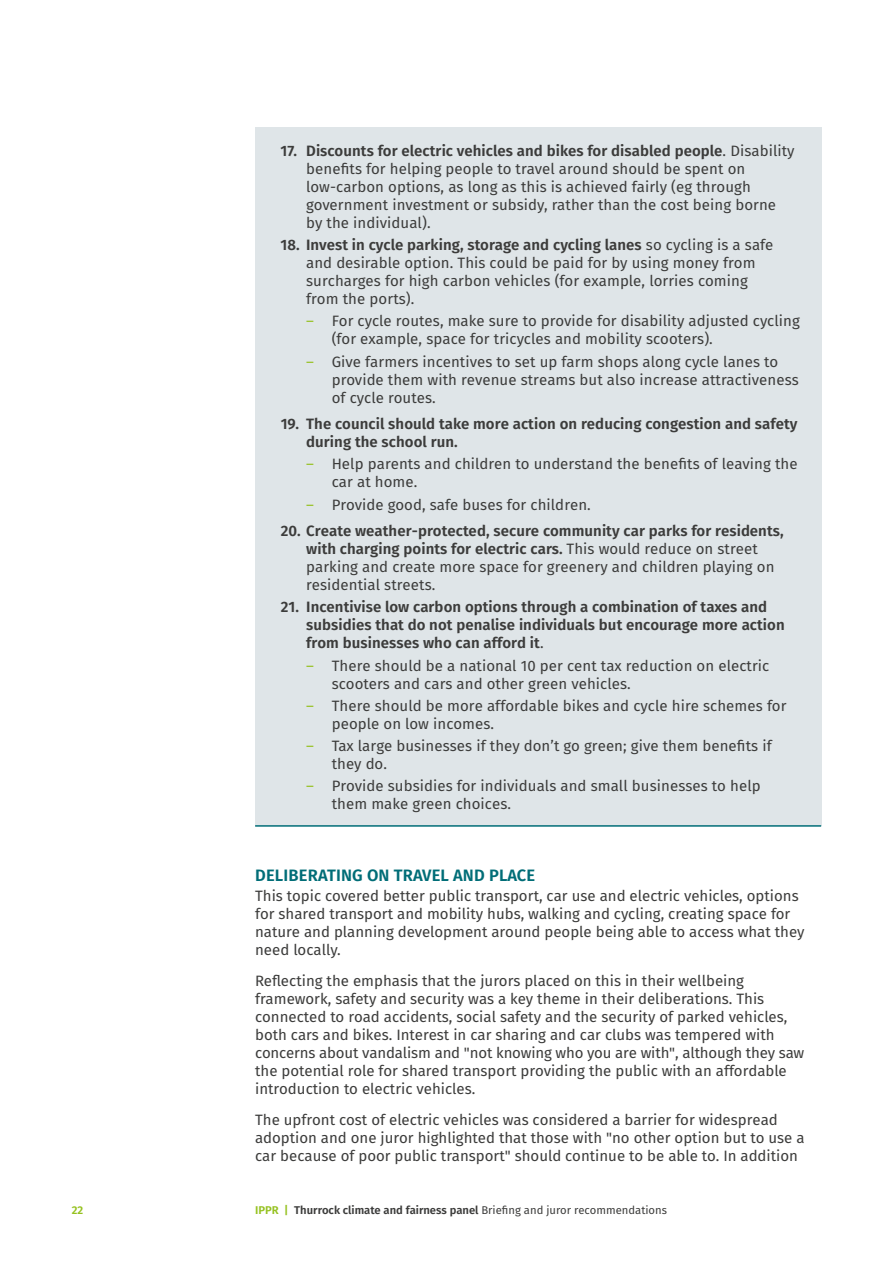
<style>
.page{position:relative;width:893px;height:1263px;background:#fff}
.page>*{position:absolute;margin:0;border:0;box-sizing:border-box;transform-origin:0 0}
.t1{font:600 16.5px "Fira Sans";letter-spacing:.01em;color:#006d77}
.t2{font:15px/18px "Fira Sans";color:#3c3c3b}
.t3{font:600 15px/18px "Fira Sans";letter-spacing:.005em;color:#3c3c3b}
.t4{font:600 11.25px "Fira Sans";color:#3c3c3b}
.t5{font:600 11.25px "Fira Sans";color:#95c11f}
.s1{font-weight:600}
.s2{color:#95c11f}
.s3{font-weight:400}
</style>
<div class="page">
<div style="left:255px;top:128px;width:566px;height:116px;background:#dfe5e8"></div>
<div style="left:255px;top:222px;width:566px;height:99px;background:#dfe5e8"></div>
<div style="left:255px;top:302px;width:566px;height:59px;background:#dfe5e8"></div>
<div style="left:255px;top:343px;width:566px;height:76px;background:#dfe5e8"></div>
<div style="left:255px;top:401px;width:566px;height:63px;background:#dfe5e8"></div>
<div style="left:255px;top:445px;width:566px;height:59px;background:#dfe5e8"></div>
<div style="left:255px;top:486px;width:566px;height:40px;background:#dfe5e8"></div>
<div style="left:255px;top:508px;width:566px;height:99px;background:#dfe5e8"></div>
<div style="left:255px;top:584px;width:566px;height:81px;background:#dfe5e8"></div>
<div style="left:255px;top:647px;width:566px;height:58px;background:#dfe5e8"></div>
<div style="left:255px;top:687px;width:566px;height:58px;background:#dfe5e8"></div>
<div style="left:255px;top:727px;width:566px;height:59px;background:#dfe5e8"></div>
<div style="left:255px;top:767px;width:566px;height:59px;background:#dfe5e8"></div>
<hr style="left:255px;top:825px;width:566px;height:2px;background:#006d77">
<p class="t2" style="left:306px;top:142px;width:490px;text-indent:-26px"><span class="s1">17. Discounts for electric vehicles and bikes for disabled people</span>. Disability benefits for helping people to travel around should be spent on low-carbon options, as long as this is achieved fairly (eg through government investment or subsidy, rather than the cost being borne by the individual).</p>
<p class="t2" style="left:306px;top:236px;width:469px;text-indent:-26px"><span class="s1">18. Invest in cycle parking, storage and cycling lanes</span> so cycling is a safe and desirable option. This could be paid for by using money from surcharges for high carbon vehicles (for example, lorries coming from the ports).</p>
<p class="t2" style="left:332px;top:312px;width:470px;text-indent:-26px"><span class="s2">–</span> For cycle routes, make sure to provide for disability adjusted cycling (for example, space for tricycles and mobility scooters).</p>
<p class="t2" style="left:332px;top:352px;width:469px;text-indent:-26px"><span class="s2">–</span> Give farmers incentives to set up farm shops along cycle lanes to provide them with revenue streams but also increase attractiveness of cycle routes.</p>
<p class="t3" style="left:306px;top:415px;width:493px;text-indent:-26px">19. The council should take more action on reducing congestion and safety during the school run.</p>
<p class="t2" style="left:332px;top:455px;width:467px;text-indent:-26px"><span class="s2">–</span> Help parents and children to understand the benefits of leaving the car at home.</p>
<p class="t2" style="left:306px;top:495px;width:286px"><span class="s2">–</span> Provide good, safe buses for children.</p>
<p class="t2" style="left:306px;top:522px;width:479px;text-indent:-26px"><span class="s1">20. Create weather-protected, secure community car parks for residents, with charging points for electric cars.</span> This would reduce on street parking and create more space for greenery and children playing on residential streets.</p>
<p class="t3" style="left:306px;top:598px;width:480px;text-indent:-26px">21. Incentivise low carbon options through a combination of taxes and subsidies that do not penalise individuals but encourage more action from businesses who can afford it<span class="s3">.</span></p>
<p class="t2" style="left:332px;top:656px;width:439px;text-indent:-26px"><span class="s2">–</span> There should be a national 10 per cent tax reduction on electric scooters and cars and other green vehicles.</p>
<p class="t2" style="left:332px;top:697px;width:456px;text-indent:-26px"><span class="s2">–</span> There should be more affordable bikes and cycle hire schemes for people on low incomes.</p>
<p class="t2" style="left:332px;top:737px;width:441px;text-indent:-26px"><span class="s2">–</span> Tax large businesses if they don’t go green; give them benefits if they do.</p>
<p class="t2" style="left:332px;top:777px;width:430px;text-indent:-26px"><span class="s2">–</span> Provide subsidies for individuals and small businesses to help them make green choices.</p>
<p class="t1" style="left:255px;top:864px;width:282px">DELIBERATING ON TRAVEL AND PLACE</p>
<p class="t2" style="left:255px;top:887px;width:551px">This topic covered better public transport, car use and electric vehicles, options for shared transport and mobility hubs, walking and cycling, creating space for nature and planning development around people being able to access what they need locally.</p>
<p class="t2" style="left:255px;top:971px;width:551px">Reflecting the emphasis that the jurors placed on this in their wellbeing framework, safety and security was a key theme in their deliberations. This connected to road accidents, social safety and the security of parked vehicles, both cars and bikes. Interest in car sharing and car clubs was tempered with concerns about vandalism and "not knowing who you are with", although they saw the potential role for shared transport providing the public with an affordable introduction to electric vehicles.</p>
<p class="t2" style="left:255px;top:1110px;width:551px">The upfront cost of electric vehicles was considered a barrier for widespread adoption and one juror highlighted that those with "no other option but to use a car because of poor public transport" should continue to be able to. In addition</p>
<p class="t5" style="left:72px;top:1202px;width:13px">22</p>
<p class="t4" style="left:255px;top:1202px;width:413px"><span class="s2">IPPR |</span> Thurrock climate and fairness panel <span class="s3">Briefing and juror recommendations</span></p>
</div>
